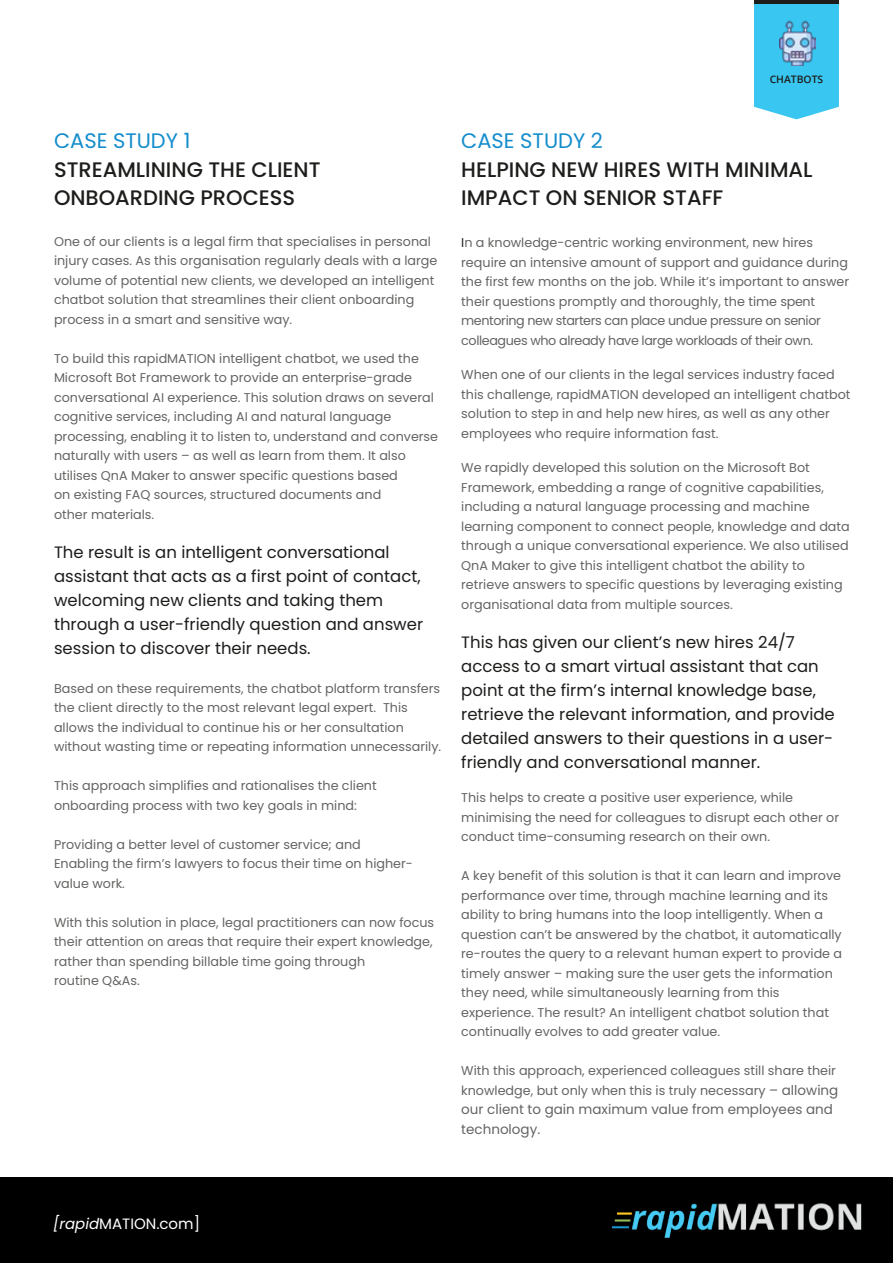
<style>
.page{position:relative;width:893px;height:1263px;background:#fff}
.page>*{position:absolute;margin:0;border:0;box-sizing:border-box;transform-origin:0 0}
.t1{font:500 21px/28.5px "Poppins";color:#1d1d1b}
.t2{font:21px "Poppins";color:#148dcc}
.t3{font:16.5px/24px "Poppins";color:#1d1d1b}
.t4{font:15px "Poppins";color:#fff}
.t5{font:13.5px/19.5px "Poppins";color:#646463}
.t6{font:12.75px/19.5px "Poppins";color:#646463}
.t7{font:600 10.35px "Open Sans";color:#1d1d1b}
.s1{color:#1d1d1b}
.s2{font-size:13.5px}
.s3{font-style:italic}
</style>
<div class="page">
<div style="left:0;top:1178px;width:893px;height:85px;background:#000"></div>
<img style="left:612px;top:1203px;width:249px;height:35px">
<svg style="left:754px;top:4px;width:85px;height:115px;background:#45c9f0"></svg>
<img style="left:779px;top:16px;width:37px;height:49px">
<hr style="left:754px;top:0;width:85px;height:4px;background:#1d1d1b">
<h1 class="t2" style="left:54px;top:129px;width:138px">CASE STUDY 1</h1>
<h1 class="t1" style="left:54px;top:155px;width:268px">STREAMLINING THE CLIENT<br>ONBOARDING PROCESS</h1>
<p class="t6" style="left:54px;top:232px;width:385px">One of our clients is a legal firm that specialises in personal injury cases. As this organisation regularly deals with a large volume of potential new clients, we developed an intelligent chatbot solution that streamlines their client onboarding process in a smart and sensitive way.</p>
<p class="t6" style="left:54px;top:349px;width:386px">To build this rapidMATION intelligent chatbot, we used the Microsoft Bot Framework to provide an enterprise-grade conversational AI experience. This solution draws on several cognitive services, including AI and natural language processing, enabling it to listen to, understand and converse naturally with users – as well as learn from them. It also utilises QnA Maker to answer specific questions based<br>on existing FAQ sources, structured documents and<br>other materials.</p>
<p class="t3" style="left:54px;top:540px;width:371px">The result is an intelligent conversational assistant that acts as a first point of contact, welcoming new clients and taking them through a user-friendly question and answer session to discover their needs.</p>
<p class="t6" style="left:54px;top:679px;width:389px">Based on these requirements, the chatbot platform transfers the client directly to the most relevant legal expert. This allows the individual to continue his or her consultation without wasting time or repeating information unnecessarily.</p>
<p class="t6" style="left:54px;top:776px;width:324px">This approach simplifies and rationalises the client onboarding process with two key goals in mind:</p>
<p class="t6" style="left:54px;top:835px;width:360px">Providing a better level of customer service; and<br>Enabling the firm’s lawyers to focus their time on higher&shy;value work.</p>
<p class="t6" style="left:54px;top:913px;width:382px">With this solution in place, legal practitioners can now focus their attention on areas that require their expert knowledge, rather than spending billable time going through<br>routine Q&amp;As.</p>
<p class="t7" style="left:770px;top:72px;width:55px">CHATBOTS</p>
<h1 class="t2" style="left:461px;top:129px;width:143px">CASE STUDY 2</h1>
<h1 class="t1" style="left:461px;top:155px;width:353px">HELPING NEW HIRES WITH MINIMAL<br>IMPACT ON SENIOR STAFF</h1>
<p class="t6" style="left:461px;top:233px;width:389px"><span class="s1">I</span>n a knowledge-centric working environment, new hires require an intensive amount of support and guidance during the first few months on the job. While it’s important to answer their questions promptly and thoroughly, the time spent mentoring new starters can place undue pressure on senior colleagues who already have large workloads of their own.</p>
<p class="t6" style="left:461px;top:365px;width:391px">When one of our clients in the legal services industry faced this challenge, rapidMATION developed an intelligent chatbot solution to step in and help new hires, as well as any other employees who require information fast.</p>
<p class="t6" style="left:461px;top:458px;width:390px">We rapidly developed this solution on the Microsoft Bot Framework, embedding a range of cognitive capabilities, including a natural language processing and machine learning component to connect people, knowledge and data through a unique conversational experience. We also utilised QnA Maker to give this intelligent chatbot the ability to retrieve answers to specific questions by leveraging existing organisational data from multiple sources.</p>
<p class="t3" style="left:461px;top:630px;width:375px">This has given our client’s new hires 24/7 access to a smart virtual assistant that can point at the firm’s internal knowledge base, retrieve the relevant information, and provide detailed answers to their questions in a user&shy;friendly and conversational manner.</p>
<p class="t6" style="left:461px;top:788px;width:379px">This helps to create a positive user experience, while minimising the need for colleagues to disrupt each other or conduct time-consuming research on their own.</p>
<p class="t6" style="left:461px;top:866px;width:382px">A key benefit of this solution is that it can learn and improve performance over time, through machine learning and its ability to bring humans into the loop intelligently. When a question can’t be answered by the chatbot, it automatically re-routes the query to a relevant human expert to provide a timely answer – making sure the user gets the information they need, while simultaneously learning from this experience. The result? An intelligent chatbot solution that continually evolves to add greater value.</p>
<p class="t6" style="left:461px;top:1061px;width:379px">With this approach, experienced colleagues still share their knowledge, but only when this is truly necessary <span class="s2">– allowing</span></p>
<p class="t5" style="left:461px;top:1100px;width:373px">our client to gain maximum value from employees and technology.</p>
<p class="t4" style="left:53px;top:1215px;width:148px"><span class="s3">[rapid</span>MATION.com]</p>
</div>
